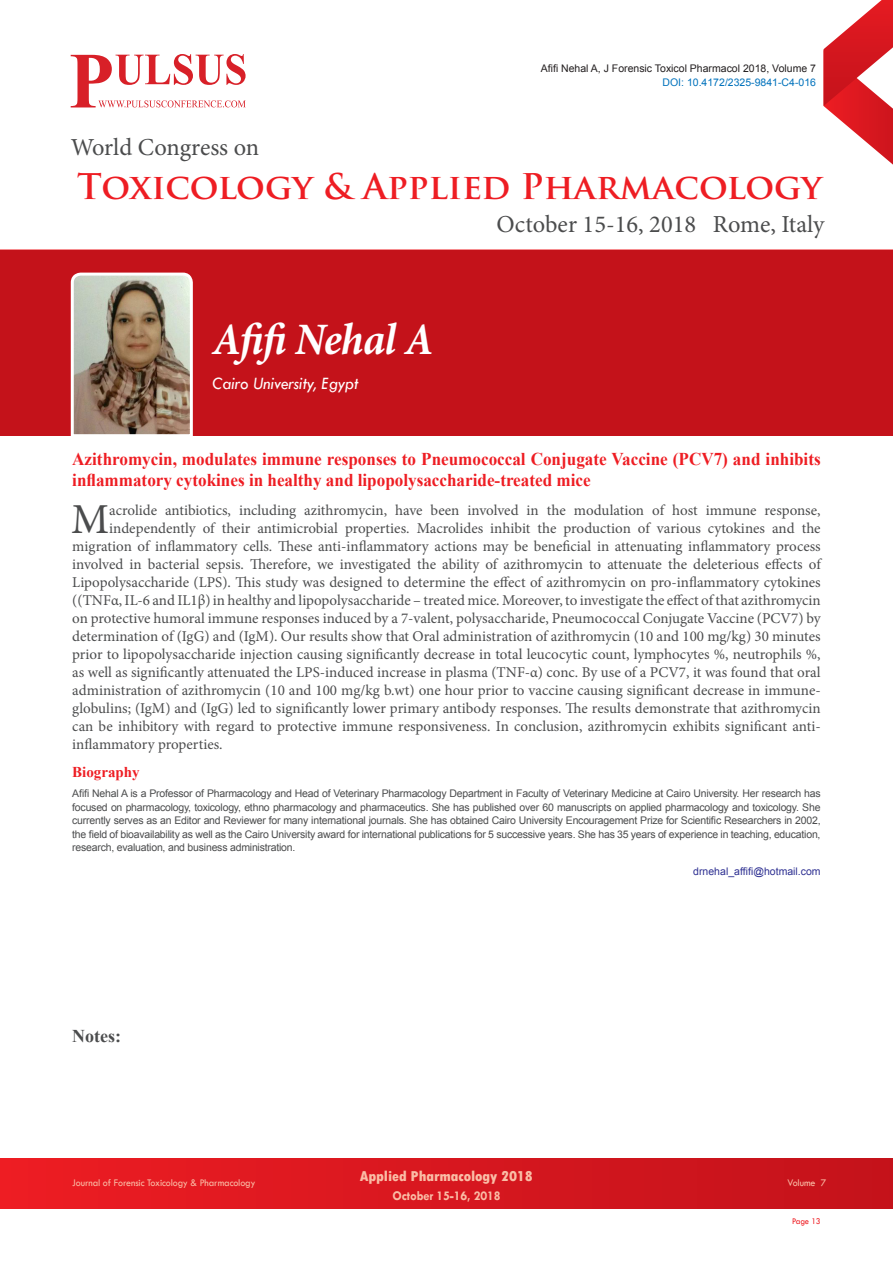
<style>
.page{position:relative;width:893px;height:1263px;background:#fff}
.page>*{position:absolute;margin:0;border:0;box-sizing:border-box;transform-origin:0 0}
.t1{font:italic 700 45px "Minion Pro";letter-spacing:-.02em;color:#fff;scale:.95 1}
.Abstract{font:42.75px "Minion Pro";color:#4b4c4d}
.t2{font:700 34.5px "Trajan Pro";color:#ee1d23}
.t3{font:24.45px "Minion Pro";color:#4b4c4d}
.t4{font:700 18px/21px "Times New Roman";color:#ee1d23;scale:.95 1}
.t5{font:italic 18px "Tw Cen";letter-spacing:-.01em;color:#fff;scale:.95 1}
.t6{font:700 18px "Times New Roman";color:#4b4c4d}
.Abstract-2{font:15px "Minion Pro";color:#4b4c4d}
.t7{font:800 condensed 15px "Tw Cen";letter-spacing:-.01em;color:#fabda6;scale:1.1 1}
.Bio_Heading{font:700 15px "Times New Roman";color:#ee1d23}
.t8{font:700 13.5px "Tw Cen";letter-spacing:-.01em;color:#fabda6;scale:.95 1}
.Biography{font:10.5px/13.5px "Arial";letter-spacing:-.02em;color:#4b4c4d;text-align:justify}
.t9{font:10.5px "Arial";color:#231f20}
.t10{font:10.5px "Tw Cen";letter-spacing:-.01em;color:#fabda6;scale:.95 1}
.t11{font:10.5px "Arial";color:#0072bc}
.Biography-2{font:10.5px "Arial";color:#2e3092}
.t12{font:9px "Tw Cen";letter-spacing:-.02em;color:#ee1d23;scale:.95 1}
</style>
<div class="page">
<div style="left:0;top:1159px;width:892px;height:49px;background:linear-gradient(to right,#ed1d23,#c3121b)"></div>
<hr style="left:0;top:250px;width:893px;height:1px;background:#ee1d23">
<svg style="left:71px;top:54px;width:175px;height:53px"></svg>
<svg style="left:824px;top:0;width:69px;height:165px"></svg>
<div style="left:0;top:250px;width:892px;height:186px;background:#c4121a"></div>
<svg style="left:70px;top:272px;width:123px;height:164px"></svg>
<h3 class="t3" style="left:71px;top:131px;width:190px">World Congress on</h3>
<p class="t9" style="left:541px;top:61px;width:277px">Afifi Nehal A, J Forensic Toxicol Pharmacol 2018, Volume 7</p>
<p class="t11" style="left:662px;top:76px;width:155px">DOI: 10.4172/2325-9841-C4-016</p>
<h3 class="t2" style="left:77px;top:165px;width:746px">Toxicology &amp; Applied Pharmacology</h3>
<h3 class="t3" style="left:496px;top:208px;width:329px">October 15-16, 2018 Rome, Italy</h3>
<p class="t1" style="left:213px;top:307px;width:234px">Afifi Nehal A</p>
<p class="t5" style="left:213px;top:372px;width:155px">Cairo University, Egypt</p>
<p class="t4" style="left:72px;top:448px;width:789px">Azithromycin, modulates immune responses to Pneumococcal Conjugate Vaccine (PCV7) and inhibits inflammatory cytokines in healthy and lipopolysaccharide-treated mice</p>
<p class="Abstract" style="left:71px;top:490px;width:40px">M</p>
<p class="Abstract-2" style="left:109px;top:500px;width:713px">acrolide antibiotics, including azithromycin, have been involved in the modulation of host immune response,</p>
<p class="Abstract-2" style="left:109px;top:518px;width:713px">independently of their antimicrobial properties. Macrolides inhibit the production of various cytokines and the</p>
<p class="Abstract-2" style="left:72px;top:536px;width:750px">migration of inflammatory cells. These anti-inflammatory actions may be beneficial in attenuating inflammatory process</p>
<p class="Abstract-2" style="left:72px;top:554px;width:750px">involved in bacterial sepsis. Therefore, we investigated the ability of azithromycin to attenuate the deleterious effects of</p>
<p class="Abstract-2" style="left:72px;top:572px;width:750px">Lipopolysaccharide (LPS). This study was designed to determine the effect of azithromycin on pro-inflammatory cytokines</p>
<p class="Abstract-2" style="left:72px;top:590px;width:750px">((TNFα, IL-6 and IL1β) in healthy and lipopolysaccharide – treated mice. Moreover, to investigate the effect of that azithromycin</p>
<p class="Abstract-2" style="left:72px;top:608px;width:750px">on protective humoral immune responses induced by a 7-valent, polysaccharide, Pneumococcal Conjugate Vaccine (PCV7) by</p>
<p class="Abstract-2" style="left:72px;top:626px;width:750px">determination of (IgG) and (IgM). Our results show that Oral administration of azithromycin (10 and 100 mg/kg) 30 minutes</p>
<p class="Abstract-2" style="left:72px;top:644px;width:750px">prior to lipopolysaccharide injection causing significantly decrease in total leucocytic count, lymphocytes %, neutrophils %,</p>
<p class="Abstract-2" style="left:72px;top:662px;width:750px">as well as significantly attenuated the LPS-induced increase in plasma (TNF-α) conc. By use of a PCV7, it was found that oral</p>
<p class="Abstract-2" style="left:72px;top:680px;width:750px">administration of azithromycin (10 and 100 mg/kg b.wt) one hour prior to vaccine causing significant decrease in immune-</p>
<p class="Abstract-2" style="left:72px;top:698px;width:750px">globulins; (IgM) and (IgG) led to significantly lower primary antibody responses. The results demonstrate that azithromycin</p>
<p class="Abstract-2" style="left:72px;top:716px;width:750px">can be inhibitory with regard to protective immune responsiveness. In conclusion, azithromycin exhibits significant anti-</p>
<p class="Abstract-2" style="left:72px;top:734px;width:152px">inflammatory properties.</p>
<p class="Bio_Heading" style="left:72px;top:762px;width:69px">Biography</p>
<p class="Biography" style="left:72px;top:787px;width:750px">Afifi Nehal A is a Professor of Pharmacology and Head of Veterinary Pharmacology Department in Faculty of Veterinary Medicine at Cairo University. Her research has focused on pharmacology, toxicology, ethno pharmacology and pharmaceutics. She has published over 60 manuscripts on applied pharmacology and toxicology. She currently serves as an Editor and Reviewer for many international journals. She has obtained Cairo University Encouragement Prize for Scientific Researchers in 2002, the field of bioavailability as well as the Cairo University award for international publications for 5 successive years. She has 35 years of experience in teaching, education, research, evaluation, and business administration.</p>
<p class="Biography-2" style="left:693px;top:865px;width:129px">drnehal_affifi@hotmail.com</p>
<p class="t6" style="left:72px;top:1024px;width:50px">Notes:</p>
<p class="t7" style="left:360px;top:1167px;width:159px">Applied Pharmacology 2018</p>
<p class="t8" style="left:392px;top:1187px;width:115px">October 15-16, 2018</p>
<p class="t10" style="left:72px;top:1176px;width:194px">Journal of Forensic Toxicology &amp; Pharmacology</p>
<p class="t10" style="left:787px;top:1176px;width:42px">Volume 7</p>
<p class="t12" style="left:792px;top:1215px;width:32px">Page 13</p>
</div>
